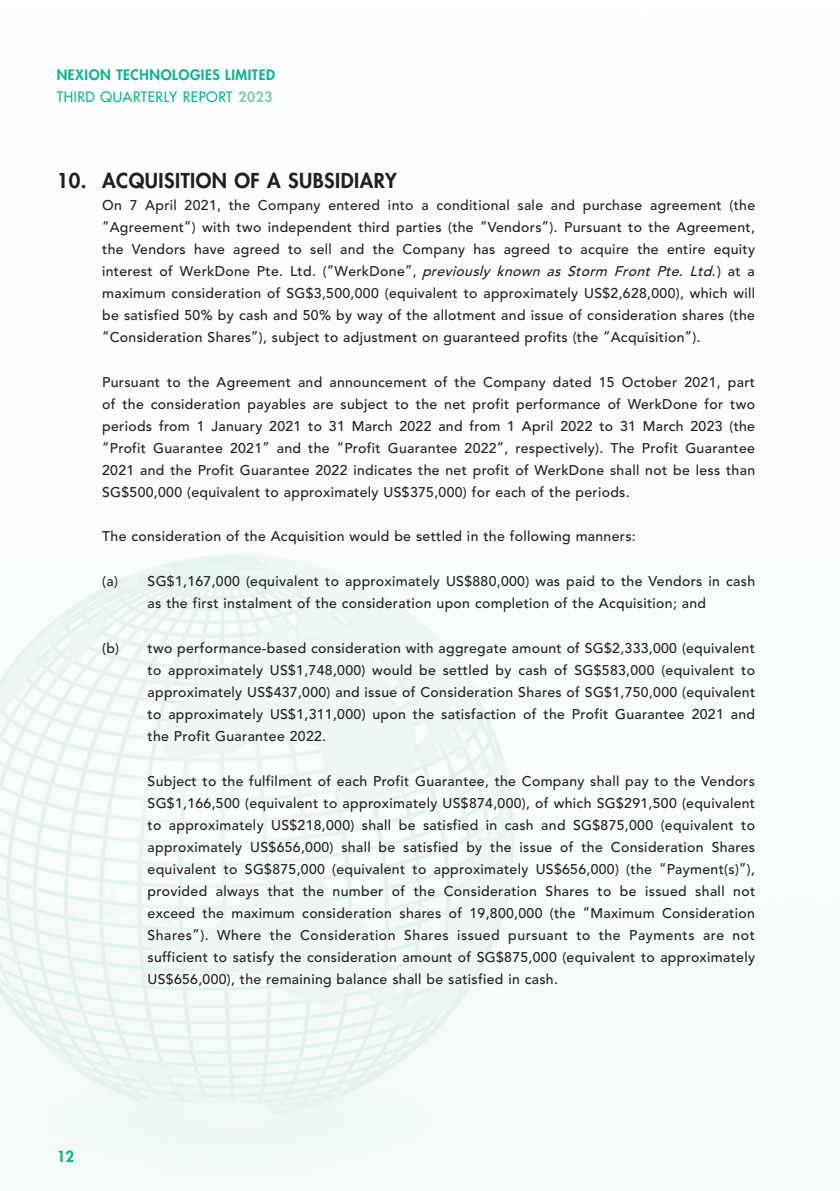
<style>
.page{position:relative;width:840px;height:1191px;background:#fff}
.page>*{position:absolute;margin:0;border:0;box-sizing:border-box;transform-origin:0 0}
.t1{font:800 20px "Futura Std";letter-spacing:.025em;color:#231f20}
.t2{font:800 15px "Futura Std";color:#09b38d}
.t3{font:500 14px/22px "Avenir LT Std";letter-spacing:.025em;color:#231f20;text-align:justify}
.t4{font:800 14px/22px "Futura Std";letter-spacing:.04em;color:#09b38d}
.s1{font-weight:500}
.s2{color:#82ccb5}
.s3{font-style:italic}
</style>
<div class="page">
<img style="left:0;top:554px;width:839px;height:637px">
<p class="t4" style="left:57px;top:63px;width:220px">NEXION TECHNOLOGIES LIMITED<br><span class="s1">THIRD QUARTERLY REPORT</span> <span class="s2">2023</span></p>
<h1 class="t1" style="left:57px;top:168px;width:341px">10. ACQUISITION OF A SUBSIDIARY</h1>
<p class="t3" style="left:102px;top:194px;width:654px">On 7 April 2021, the Company entered into a conditional sale and purchase agreement (the “Agreement”) with two independent third parties (the “Vendors”). Pursuant to the Agreement, the Vendors have agreed to sell and the Company has agreed to acquire the entire equity interest of WerkDone Pte. Ltd. (“WerkDone”, <span class="s3">previously known as Storm Front Pte. Ltd.</span>) at a maximum consideration of SG$3,500,000 (equivalent to approximately US$2,628,000), which will be satisfied 50% by cash and 50% by way of the allotment and issue of consideration shares (the “Consideration Shares”), subject to adjustment on guaranteed profits (the “Acquisition”).</p>
<p class="t3" style="left:102px;top:371px;width:654px">Pursuant to the Agreement and announcement of the Company dated 15 October 2021, part of the consideration payables are subject to the net profit performance of WerkDone for two periods from 1 January 2021 to 31 March 2022 and from 1 April 2022 to 31 March 2023 (the “Profit Guarantee 2021” and the “Profit Guarantee 2022”, respectively). The Profit Guarantee 2021 and the Profit Guarantee 2022 indicates the net profit of WerkDone shall not be less than SG$500,000 (equivalent to approximately US$375,000) for each of the periods.</p>
<p class="t3" style="left:102px;top:526px;width:535px">The consideration of the Acquisition would be settled in the following manners:</p>
<p class="t3" style="left:102px;top:570px;width:654px;text-align:center">(a) SG$1,167,000 (equivalent to approximately US$880,000) was paid to the Vendors in cash as the first instalment of the consideration upon completion of the Acquisition; and</p>
<p class="t3" style="left:147px;top:637px;width:608px;text-indent:-45px">(b) two performance-based consideration with aggregate amount of SG$2,333,000 (equivalent to approximately US$1,748,000) would be settled by cash of SG$583,000 (equivalent to approximately US$437,000) and issue of Consideration Shares of SG$1,750,000 (equivalent to approximately US$1,311,000) upon the satisfaction of the Profit Guarantee 2021 and the Profit Guarantee 2022.</p>
<p class="t3" style="left:147px;top:770px;width:608px">Subject to the fulfilment of each Profit Guarantee, the Company shall pay to the Vendors SG$1,166,500 (equivalent to approximately US$874,000), of which SG$291,500 (equivalent to approximately US$218,000) shall be satisfied in cash and SG$875,000 (equivalent to approximately US$656,000) shall be satisfied by the issue of the Consideration Shares equivalent to SG$875,000 (equivalent to approximately US$656,000) (the “Payment(s)”), provided always that the number of the Consideration Shares to be issued shall not exceed the maximum consideration shares of 19,800,000 (the “Maximum Consideration Shares”). Where the Consideration Shares issued pursuant to the Payments are not sufficient to satisfy the consideration amount of SG$875,000 (equivalent to approximately US$656,000), the remaining balance shall be satisfied in cash.</p>
<p class="t2" style="left:57px;top:1146px;width:19px">12</p>
</div>
